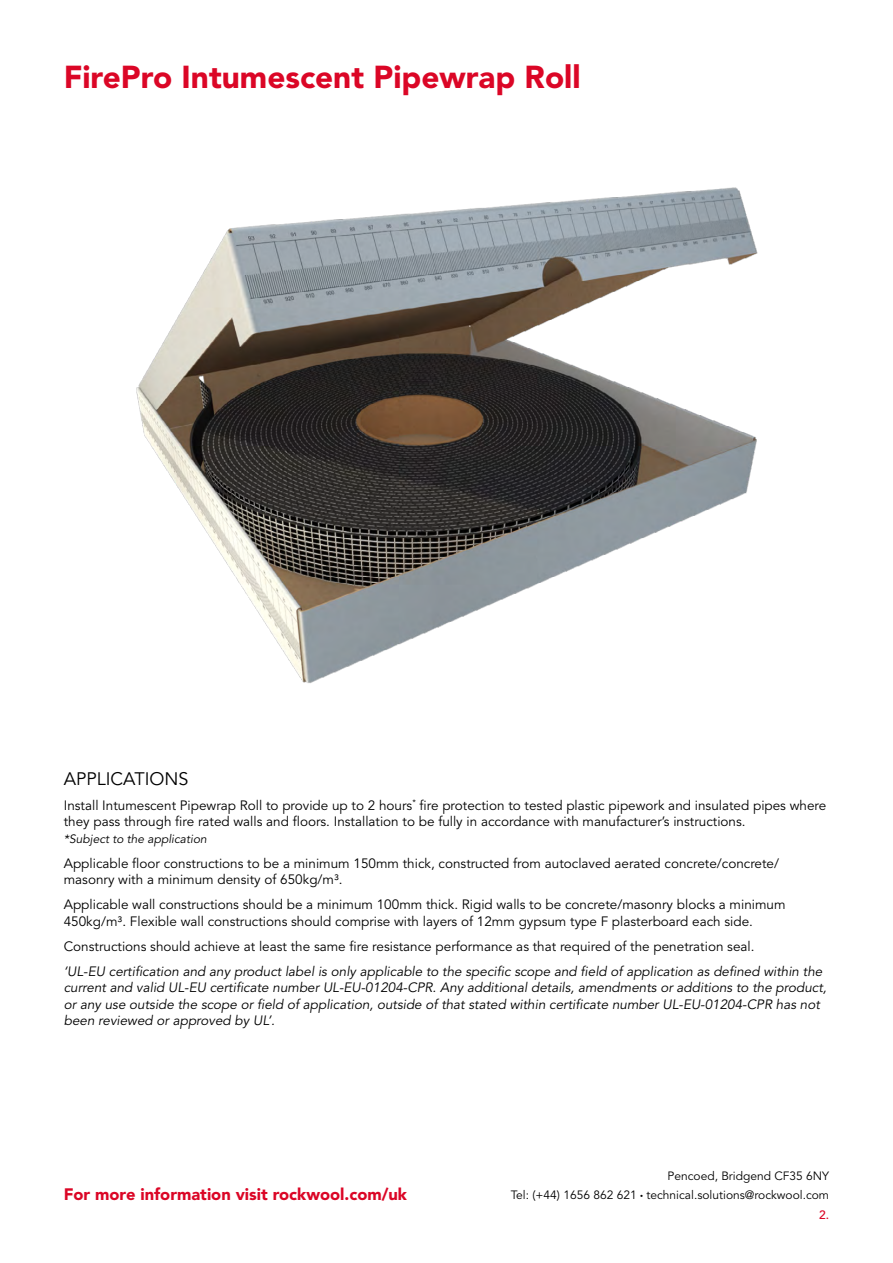
<style>
.page{position:relative;width:893px;height:1263px;background:#fff}
.page>*{position:absolute;margin:0;border:0;box-sizing:border-box;transform-origin:0 0}
.t1{font:900 31.5px "Avenir LT Std";color:#db0626}
.t2{font:18px "Avenir LT Std";color:#000}
.t3{font:900 16.5px "Avenir LT Std";color:#db0626}
.t4{font:13.5px/16.5px "Avenir LT Std";color:#000}
.t5{font:italic 13.5px/16.5px "Avenir LT Std";color:#000}
.t6{font:12px/19.2px "Avenir LT Std";color:#000;text-align:right}
.t7{font:italic 12px "Avenir LT Std";color:#000}
.s1{font-size:6px}
.s2{font-weight:500;color:#db0626}
</style>
<div class="page">
<img style="left:136px;top:187px;width:622px;height:496px">
<h1 class="t1" style="left:64px;top:58px;width:518px">FirePro Intumescent Pipewrap Roll</h1>
<h2 class="t2" style="left:64px;top:768px;width:126px">APPLICATIONS</h2>
<p class="t4" style="left:64px;top:797px;width:764px">Install Intumescent Pipewrap Roll to provide up to 2 hours<sup>*</sup> fire protection to tested plastic pipework and insulated pipes where they pass through fire rated walls and floors. Installation to be fully in accordance with manufacturer’s instructions.</p>
<p class="t7" style="left:64px;top:832px;width:145px">*Subject to the application</p>
<p class="t4" style="left:64px;top:855px;width:717px">Applicable floor constructions to be a minimum 150mm thick, constructed from autoclaved aerated concrete/concrete/ masonry with a minimum density of 650kg/m³.</p>
<p class="t4" style="left:64px;top:897px;width:723px">Applicable wall constructions should be a minimum 100mm thick. Rigid walls to be concrete/masonry blocks a minimum<br>450kg/m³. Flexible wall constructions should comprise with layers of 12mm gypsum type F plasterboard each side.</p>
<p class="t4" style="left:64px;top:938px;width:692px">Constructions should achieve at least the same fire resistance performance as that required of the penetration seal.</p>
<p class="t5" style="left:64px;top:963px;width:764px">‘UL-EU certification and any product label is only applicable to the specific scope and field of application as defined within the current and valid UL-EU certificate number UL-EU-01204-CPR. Any additional details, amendments or additions to the product, or any use outside the scope or field of application, outside of that stated within certificate number UL-EU-01204-CPR has not been reviewed or approved by UL’.</p>
<p class="t3" style="left:64px;top:1184px;width:345px">For more information visit rockwool.com/uk</p>
<p class="t6" style="left:511px;top:1167px;width:320px">Pencoed, Bridgend CF35 6NY<br>Tel: (+44) 1656 862 621 <span class="s1">•</span> technical.solutions@rockwool.com<br><span class="s2">2.</span></p>
</div>
